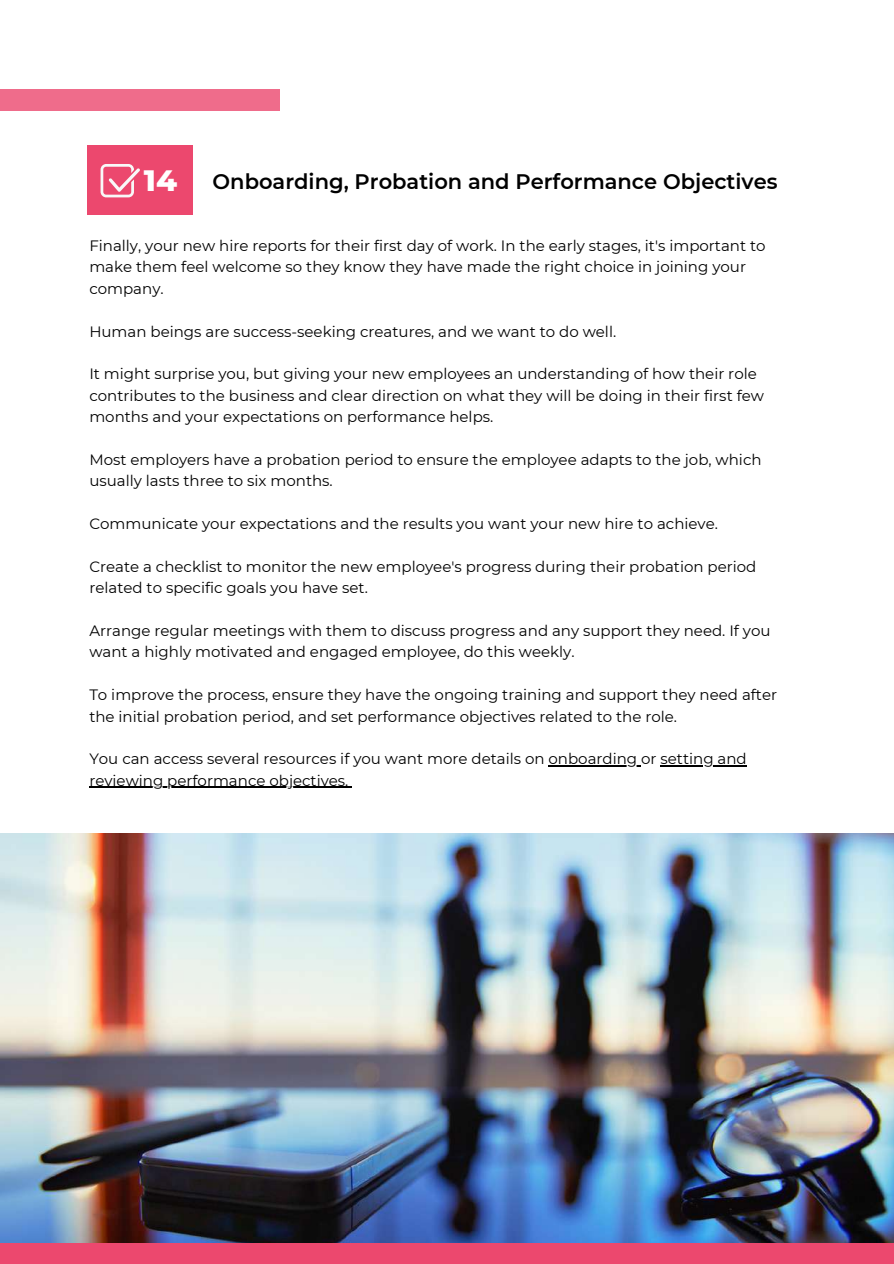
<style>
.page{position:relative;width:894px;height:1264px;background:#fff}
.page>*{position:absolute;margin:0;border:0;box-sizing:border-box;transform-origin:0 0}
.t1{font:800 30px "Montserrat";color:#fff}
.t2{font:600 21px "Montserrat";color:#000}
.t3{font:15px/21.3px "Montserrat";color:#000}
</style>
<div class="page">
<img style="left:0;top:833px;width:893px;height:410px">
<div style="left:0;top:1243px;width:893px;height:20px;background:#ec486e"></div>
<hr style="left:548px;top:765px;width:93px;height:1px;background:#000">
<hr style="left:660px;top:765px;width:86px;height:1px;background:#000">
<hr style="left:89px;top:786px;width:259px;height:2px;background:#000">
<div style="left:0;top:89px;width:280px;height:21px;background:#ef6c8b"></div>
<div style="left:87px;top:146px;width:106px;height:69px;background:#ec486e"></div>
<svg style="left:100px;top:164px;width:40px;height:33px"></svg>
<h1 class="t1" style="left:144px;top:162px;width:35px">14</h1>
<h2 class="t2" style="left:212px;top:169px;width:566px">Onboarding, Probation and Performance Objectives</h2>
<p class="t3" style="left:89px;top:235px;width:677px">Finally, your new hire reports for their first day of work. In the early stages, it's important to make them feel welcome so they know they have made the right choice in joining your company.</p>
<p class="t3" style="left:89px;top:320px;width:528px">Human beings are success-seeking creatures, and we want to do well.</p>
<p class="t3" style="left:89px;top:363px;width:676px">It might surprise you, but giving your new employees an understanding of how their role contributes to the business and clear direction on what they will be doing in their first few months and your expectations on performance helps.</p>
<p class="t3" style="left:89px;top:449px;width:673px">Most employers have a probation period to ensure the employee adapts to the job, which usually lasts three to six months.</p>
<p class="t3" style="left:89px;top:513px;width:630px">Communicate your expectations and the results you want your new hire to achieve.</p>
<p class="t3" style="left:89px;top:556px;width:668px">Create a checklist to monitor the new employee's progress during their probation period related to specific goals you have set.</p>
<p class="t3" style="left:89px;top:620px;width:682px">Arrange regular meetings with them to discuss progress and any support they need. If you want a highly motivated and engaged employee, do this weekly.</p>
<p class="t3" style="left:89px;top:684px;width:689px">To improve the process, ensure they have the ongoing training and support they need after the initial probation period, and set performance objectives related to the role.</p>
<p class="t3" style="left:89px;top:748px;width:658px">You can access several resources if you want more details on onboarding or setting and reviewing performance objectives.</p>
</div>
